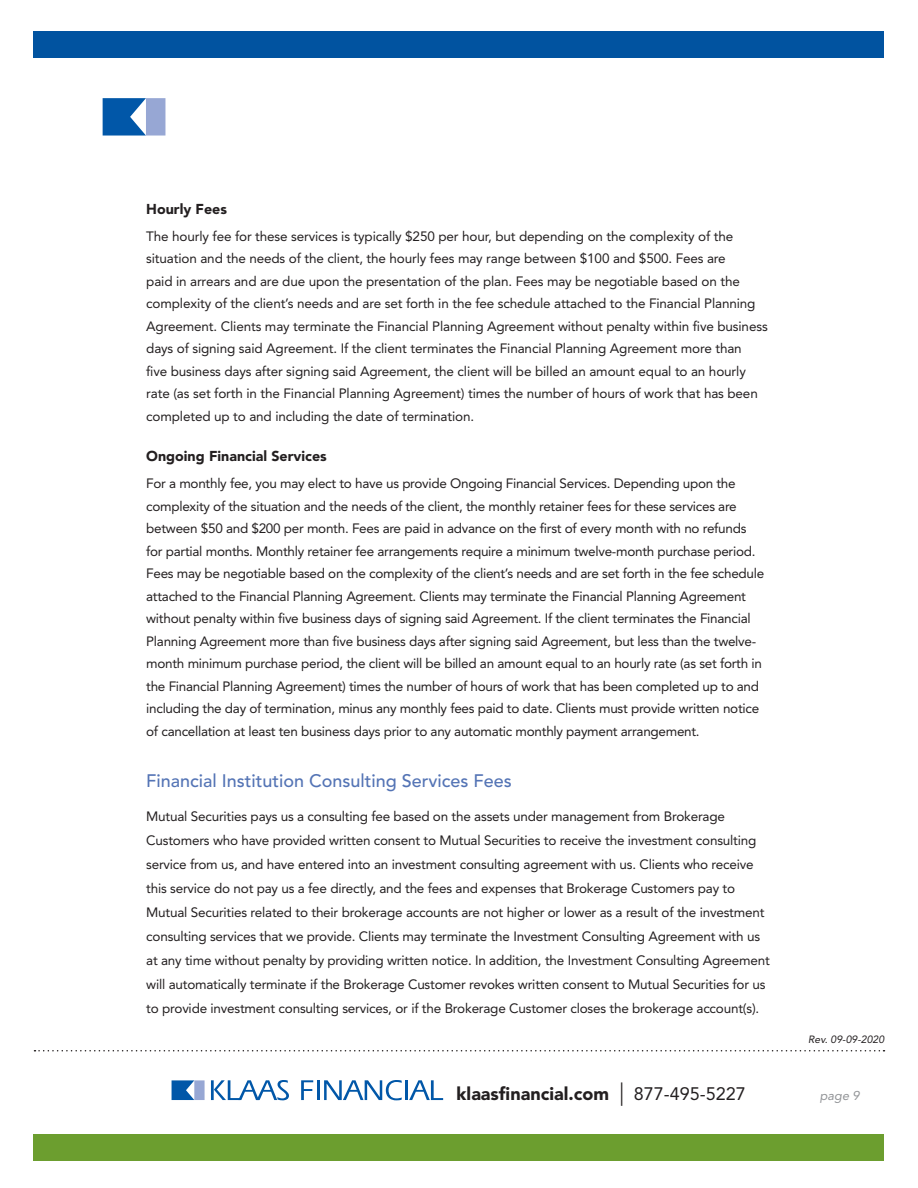
<style>
.page{position:relative;width:918px;height:1188px;background:#fff}
.page>*{position:absolute;margin:0;border:0;box-sizing:border-box;transform-origin:0 0}
.Header___repl_underl{font:500 18px "Avenir";color:#5474b5}
.t1{font:900 18px "Avenir";color:#231f20}
.Header___repl_underl-2{font:900 14.25px "Avenir";color:#231f20}
.Numbered_Section{font:900 14.25px "Avenir";color:#231f20}
.BODY_9_16{font:13.5px/22.5px "Avenir";letter-spacing:-.015em;color:#231f20}
.t2{font:italic 12.75px "Avenir";color:#939598}
.t3{font:italic 10.5px "Avenir";color:#231f20}
.s1{font-weight:400;font-size:23.4px}
.s2{font-weight:400}
</style>
<div class="page">
<div style="left:34px;top:32px;width:850px;height:26px;background:#0153a0"></div>
<div style="left:34px;top:1134px;width:850px;height:27px;background:#6c9e2f"></div>
<svg style="left:34px;top:1050px;width:850px;height:2px"></svg>
<svg style="left:211px;top:1080px;width:78px;height:20px"></svg>
<svg style="left:301px;top:1080px;width:12px;height:20px"></svg>
<hr style="left:317px;top:1080px;width:3px;height:20px;background:#0157a8">
<svg style="left:324px;top:1080px;width:78px;height:20px"></svg>
<hr style="left:405px;top:1080px;width:3px;height:20px;background:#0157a8">
<svg style="left:409px;top:1080px;width:34px;height:20px"></svg>
<svg style="left:172px;top:1080px;width:33px;height:20px"></svg>
<svg style="left:103px;top:98px;width:62px;height:38px;background:#5287c1"></svg>
<p class="Numbered_Section" style="left:146px;top:200px;width:82px">Hourly Fees</p>
<p class="BODY_9_16" style="left:146px;top:225px;width:623px">The hourly fee for these services is typically $250 per hour, but depending on the complexity of the situation and the needs of the client, the hourly fees may range between $100 and $500. Fees are<br>paid in arrears and are due upon the presentation of the plan. Fees may be negotiable based on the complexity of the client’s needs and are set forth in the fee schedule attached to the Financial Planning Agreement. Clients may terminate the Financial Planning Agreement without penalty within five business days of signing said Agreement. If the client terminates the Financial Planning Agreement more than<br>five business days after signing said Agreement, the client will be billed an amount equal to an hourly rate (as set forth in the Financial Planning Agreement) times the number of hours of work that has been completed up to and including the date of termination.</p>
<p class="Header___repl_underl-2" style="left:146px;top:448px;width:182px">Ongoing Financial Services</p>
<p class="BODY_9_16" style="left:146px;top:472px;width:620px">For a monthly fee, you may elect to have us provide Ongoing Financial Services. Depending upon the complexity of the situation and the needs of the client, the monthly retainer fees for these services are between $50 and $200 per month. Fees are paid in advance on the first of every month with no refunds for partial months. Monthly retainer fee arrangements require a minimum twelve-month purchase period.<br>Fees may be negotiable based on the complexity of the client’s needs and are set forth in the fee schedule attached to the Financial Planning Agreement. Clients may terminate the Financial Planning Agreement without penalty within five business days of signing said Agreement. If the client terminates the Financial Planning Agreement more than five business days after signing said Agreement, but less than the twelve&shy;month minimum purchase period, the client will be billed an amount equal to an hourly rate (as set forth in the Financial Planning Agreement) times the number of hours of work that has been completed up to and including the day of termination, minus any monthly fees paid to date. Clients must provide written notice of cancellation at least ten business days prior to any automatic monthly payment arrangement.</p>
<p class="Header___repl_underl" style="left:146px;top:770px;width:367px">Financial Institution Consulting Services Fees</p>
<p class="BODY_9_16" style="left:146px;top:805px;width:625px;line-height:24px">Mutual Securities pays us a consulting fee based on the assets under management from Brokerage Customers who have provided written consent to Mutual Securities to receive the investment consulting service from us, and have entered into an investment consulting agreement with us. Clients who receive this service do not pay us a fee directly, and the fees and expenses that Brokerage Customers pay to Mutual Securities related to their brokerage accounts are not higher or lower as a result of the investment consulting services that we provide. Clients may terminate the Investment Consulting Agreement with us at any time without penalty by providing written notice. In addition, the Investment Consulting Agreement will automatically terminate if the Brokerage Customer revokes written consent to Mutual Securities for us to provide investment consulting services, or if the Brokerage Customer closes the brokerage account(s).</p>
<p class="t3" style="left:808px;top:1033px;width:78px">Rev. 09-09-2020</p>
<h1 class="t1" style="left:457px;top:1083px;width:291px">klaasfinancial.com <span class="s1">|</span> <span class="s2">877-495-5227</span></h1>
<p class="t2" style="left:820px;top:1088px;width:41px">page 9</p>
</div>
